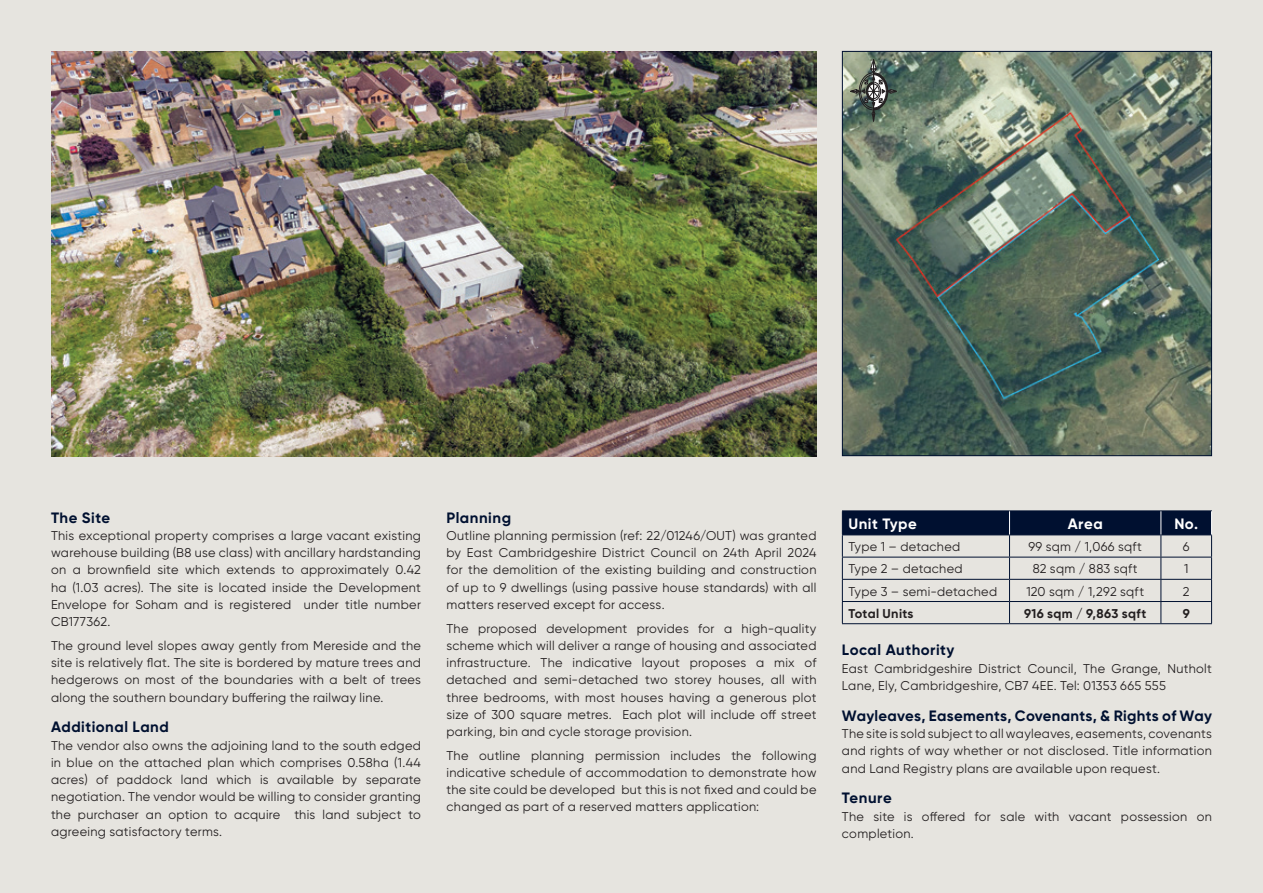
<style>
.page{position:relative;width:1263px;height:893px;background:#e6e4df}
.page>*{position:absolute;margin:0;border:0;box-sizing:border-box;transform-origin:0 0}
._06_Headings{font:700 15px "Gilroy";letter-spacing:.025em;color:#001030}
._06_Headings-2{font:700 15px "Gilroy";letter-spacing:.035em;color:#fff}
._07_Body_Text{font:12.75px/17.2px "Gilroy";letter-spacing:.025em;color:#231f20;text-align:justify}
._07_Body_Text-2{font:700 12.75px "Gilroy";letter-spacing:.025em;color:#231f20}
</style>
<div class="page">
<hr style="left:842px;top:510px;width:167px;height:1px;background:#001030">
<hr style="left:1009px;top:510px;width:152px;height:1px;background:#001030">
<hr style="left:1161px;top:510px;width:51px;height:1px;background:#001030">
<hr style="left:842px;top:623px;width:167px;height:1px;background:#001030">
<hr style="left:1009px;top:623px;width:152px;height:1px;background:#001030">
<hr style="left:1161px;top:623px;width:51px;height:1px;background:#001030">
<svg style="left:842px;top:511px;width:370px;height:112px"></svg>
<img style="left:51px;top:51px;width:765px;height:405px">
<img style="left:844px;top:53px;width:366px;height:401px">
<div style="left:842px;top:51px;width:370px;height:405px;border:1px solid #001030"></div>
<svg style="left:849px;top:58px;width:49px;height:66px;background:#68776b"></svg>
<p class="_06_Headings" style="left:51px;top:508px;width:61px">The Site</p>
<p class="_07_Body_Text" style="left:51px;top:527px;width:371px">This exceptional property comprises a large vacant existing warehouse building (B8 use class) with ancillary hardstanding on a brownfield site which extends to approximately 0.42 ha (1.03 acres). The site is located inside the Development Envelope for Soham and is registered under title number CB177362.</p>
<p class="_07_Body_Text" style="left:51px;top:637px;width:371px">The ground level slopes away gently from Mereside and the site is relatively flat. The site is bordered by mature trees and hedgerows on most of the boundaries with a belt of trees along the southern boundary buffering the railway line.</p>
<p class="_06_Headings" style="left:51px;top:718px;width:119px">Additional Land</p>
<p class="_07_Body_Text" style="left:51px;top:736px;width:371px">The vendor also owns the adjoining land to the south edged in blue on the attached plan which comprises 0.58ha (1.44 acres) of paddock land which is available by separate negotiation. The vendor would be willing to consider granting the purchaser an option to acquire this land subject to agreeing satisfactory terms.</p>
<p class="_06_Headings" style="left:446px;top:508px;width:66px">Planning</p>
<p class="_07_Body_Text" style="left:446px;top:527px;width:371px">Outline planning permission (ref: 22/01246/OUT) was granted by East Cambridgeshire District Council on 24th April 2024 for the demolition of the existing building and construction of up to 9 dwellings (using passive house standards) with all matters reserved except for access.</p>
<p class="_07_Body_Text" style="left:446px;top:619px;width:371px">The proposed development provides for a high-quality scheme which will deliver a range of housing and associated infrastructure. The indicative layout proposes a mix of detached and semi-detached two storey houses, all with three bedrooms, with most houses having a generous plot size of 300 square metres. Each plot will include off street parking, bin and cycle storage provision.</p>
<p class="_07_Body_Text" style="left:446px;top:746px;width:371px">The outline planning permission includes the following indicative schedule of accommodation to demonstrate how the site could be developed but this is not fixed and could be changed as part of a reserved matters application:</p>
<p class="_06_Headings-2" style="left:848px;top:514px;width:70px">Unit Type</p>
<p class="_06_Headings-2" style="left:1068px;top:514px;width:37px">Area</p>
<p class="_06_Headings-2" style="left:1174px;top:514px;width:25px">No.</p>
<p class="_07_Body_Text" style="left:848px;top:538px;width:113px">Type 1 – detached</p>
<p class="_07_Body_Text" style="left:1028px;top:538px;width:115px">99 sqm / 1,066 sqft</p>
<p class="_07_Body_Text" style="left:1183px;top:538px;width:8px">6</p>
<p class="_07_Body_Text" style="left:848px;top:560px;width:116px">Type 2 – detached</p>
<p class="_07_Body_Text" style="left:1033px;top:560px;width:106px">82 sqm / 883 sqft</p>
<p class="_07_Body_Text" style="left:1184px;top:560px;width:6px">1</p>
<p class="_07_Body_Text" style="left:848px;top:582px;width:150px">Type 3 – semi-detached</p>
<p class="_07_Body_Text" style="left:1026px;top:582px;width:119px">120 sqm / 1,292 sqft</p>
<p class="_07_Body_Text" style="left:1183px;top:582px;width:8px">2</p>
<p class="_07_Body_Text-2" style="left:848px;top:605px;width:67px">Total Units</p>
<p class="_07_Body_Text-2" style="left:1024px;top:605px;width:123px">916 sqm / 9,863 sqft</p>
<p class="_07_Body_Text-2" style="left:1183px;top:605px;width:9px">9</p>
<p class="_06_Headings" style="left:842px;top:641px;width:114px">Local Authority</p>
<p class="_07_Body_Text" style="left:842px;top:659px;width:371px">East Cambridgeshire District Council, The Grange, Nutholt<br>Lane, Ely, Cambridgeshire, CB7 4EE. Tel: 01353 665 555</p>
<p class="_06_Headings" style="left:842px;top:706px;width:371px">Wayleaves, Easements, Covenants, &amp; Rights of Way</p>
<p class="_07_Body_Text" style="left:842px;top:725px;width:371px">The site is sold subject to all wayleaves, easements, covenants and rights of way whether or not disclosed. Title information and Land Registry plans are available upon request.</p>
<p class="_06_Headings" style="left:842px;top:789px;width:51px">Tenure</p>
<p class="_07_Body_Text" style="left:842px;top:807px;width:371px">The site is offered for sale with vacant possession on completion.</p>
</div>
